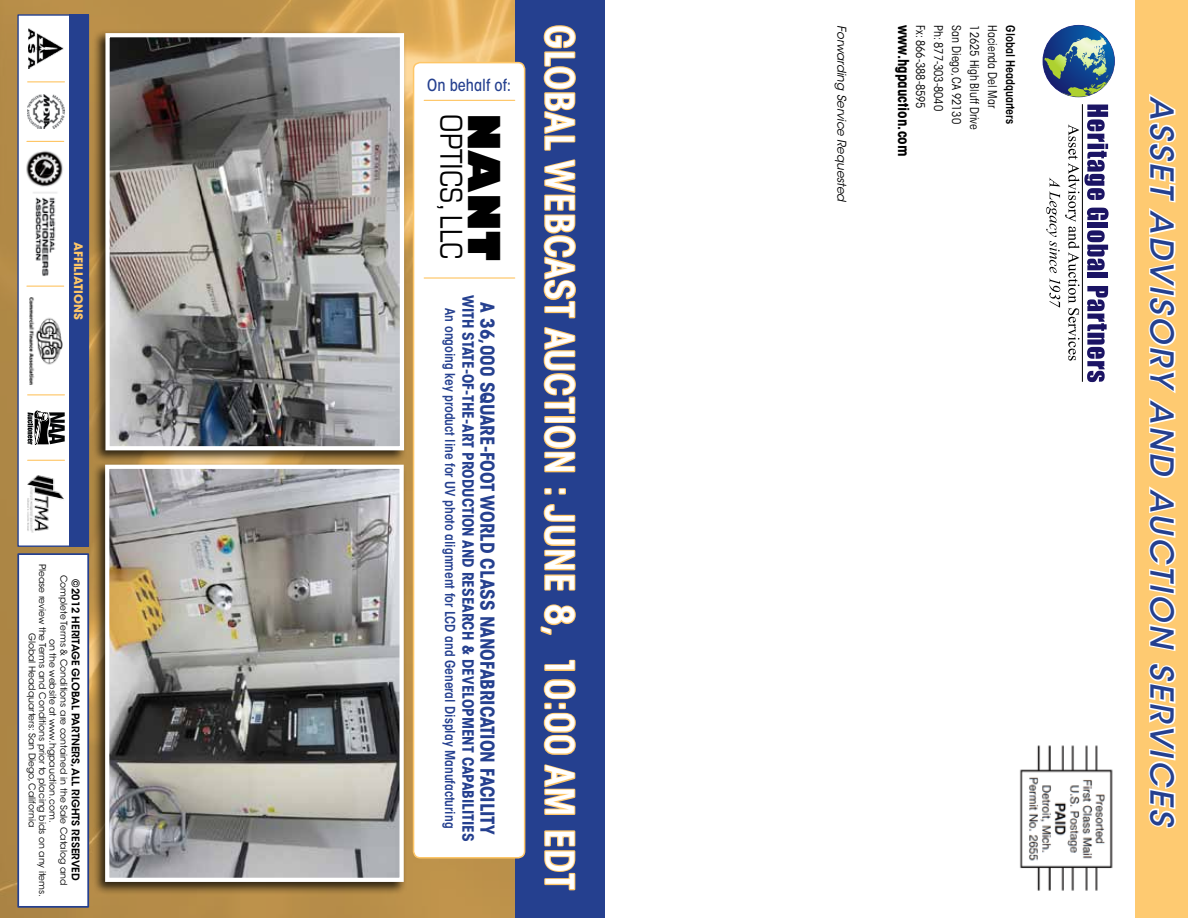
<style>
.page{position:relative;width:1188px;height:918px;background:#fff}
.page>*{position:absolute;margin:0;border:0;box-sizing:border-box;transform-origin:0 0}
.t1{font:800 42.75px "Gill Sans";color:#000}
.t2{font:600 condensed 39px "ITC Avant Garde Std";letter-spacing:.025em;color:#fff}
.t3{font:italic 500 31.5px "ITC Avant Garde Std";color:#25408f}
.t4{font:condensed 30.15px "Eurostile";color:#000}
.t5{font:700 condensed 19.05px "ITC Avant Garde Std";color:#25408f}
.t6{font:500 condensed 16.5px "ITC Avant Garde Std";color:#25408f}
.t7{font:700 condensed 15.45px "ITC Avant Garde Std";color:#25408f}
.t8{font:700 condensed 15px "ITC Avant Garde Std";color:#000}
.t9{font:600 condensed 13.65px "ITC Avant Garde Std";color:#25408f}
.t10{font:condensed 12px "ITC Avant Garde Std";color:#000}
.t11{font:italic 12px "ITC Avant Garde Std";color:#000}
.t12{font:600 condensed 12px "ITC Avant Garde Std";color:#000}
.t13{font:700 11.7px "ITC Avant Garde Std";color:#fec667}
.t14{font:600 10.5px "ITC Avant Garde Std";color:#000}
.t15{font:9.3px/10.6px "ITC Avant Garde Std";color:#000;text-align:center}
</style>
<div class="page">
<svg style="left:0;top:0;width:515px;height:918px;background:#bb914c"></svg>
<div style="left:17px;top:14px;width:72px;height:533px;background:#fff;border:1px solid #25408f"></div>
<div style="left:69px;top:14px;width:20px;height:533px;background:#25408f"></div>
<svg style="left:28px;top:410px;width:37px;height:35px"></svg>
<img style="left:26px;top:150px;width:37px;height:126px">
<img style="left:28px;top:29px;width:36px;height:40px">
<hr style="left:28px;top:81px;width:36px;height:1px;background:#fec667">
<hr style="left:27px;top:141px;width:37px;height:1px;background:#fec667">
<img style="left:27px;top:475px;width:37px;height:58px">
<hr style="left:27px;top:286px;width:37px;height:1px;background:#fec667">
<hr style="left:28px;top:460px;width:36px;height:1px;background:#fec667">
<hr style="left:28px;top:394px;width:36px;height:1px;background:#fec667">
<img style="left:29px;top:297px;width:34px;height:88px">
<img style="left:27px;top:94px;width:37px;height:35px">
<div style="left:1136px;top:0;width:52px;height:918px;background:#feca71"></div>
<img style="left:1019px;top:745px;width:94px;height:146px">
<svg style="left:1043px;top:25px;width:71px;height:72px"></svg>
<img style="left:1043px;top:36px;width:72px;height:58px">
<svg style="left:1046px;top:105px;width:63px;height:277px"></svg>
<hr style="left:1082px;top:104px;width:1px;height:278px;background:#000">
<div style="left:515px;top:0;width:90px;height:918px;background:#25408f"></div>
<svg style="left:543px;top:25px;width:33px;height:126px"></svg>
<svg style="left:543px;top:159px;width:33px;height:160px"></svg>
<svg style="left:543px;top:327px;width:33px;height:87px"></svg>
<div style="left:544px;top:416px;width:31px;height:7px;border:2px solid #fec667"></div>
<svg style="left:543px;top:425px;width:33px;height:48px"></svg>
<div style="left:559px;top:488px;width:7px;height:7px;border:2px solid #fec667"></div>
<div style="left:544px;top:488px;width:8px;height:7px;border:2px solid #fec667"></div>
<svg style="left:543px;top:504px;width:33px;height:87px"></svg>
<svg style="left:540px;top:604px;width:36px;height:32px"></svg>
<svg style="left:544px;top:659px;width:32px;height:12px"></svg>
<svg style="left:543px;top:679px;width:33px;height:21px"></svg>
<div style="left:559px;top:703px;width:7px;height:6px;border:2px solid #fec667"></div>
<div style="left:544px;top:703px;width:8px;height:6px;border:2px solid #fec667"></div>
<svg style="left:543px;top:712px;width:33px;height:43px"></svg>
<svg style="left:544px;top:764px;width:32px;height:51px"></svg>
<svg style="left:544px;top:830px;width:32px;height:61px"></svg>
<div style="left:414px;top:63px;width:111px;height:795px;background:#fff;border-radius:7px"></div>
<div style="left:413px;top:62px;width:112px;height:797px;border:2px solid #fec667;border-radius:7px"></div>
<div style="left:17px;top:553px;width:72px;height:355px;background:#fff;border:2px solid #25408f"></div>
<hr style="left:424px;top:100px;width:91px;height:1px;background:#fec667">
<hr style="left:424px;top:277px;width:91px;height:2px;background:#fec667">
<div style="left:92px;top:30px;width:315px;height:433px;background:#000;opacity:.75"></div>
<img style="left:110px;top:38px;width:289px;height:407px">
<div style="left:105px;top:33px;width:299px;height:417px;border:4px solid #fff"></div>
<div style="left:92px;top:461px;width:315px;height:434px;background:#000;opacity:.75"></div>
<img style="left:110px;top:470px;width:289px;height:407px">
<div style="left:105px;top:465px;width:299px;height:417px;border:4px solid #fff"></div>
<svg style="left:1148px;top:94px;width:28px;height:557px"></svg>
<svg style="left:1148px;top:663px;width:28px;height:166px"></svg>
<p class="t13" style="left:86px;top:242px;width:79px;rotate:90deg">AFFILIATIONS</p>
<p class="t15" style="left:69px;top:564px;width:334px;rotate:90deg">Complete Terms &amp; Conditions are contained in the Sale Catalog and<br>on the website at www.hgpauction.com.<br>Please review the Terms and Conditions prior to placing bids on any items.<br>Global Headquarters: San Diego, California</p>
<p class="t14" style="left:82px;top:579px;width:302px;rotate:90deg">©2012 HERITAGE GLOBAL PARTNERS, ALL RIGHTS RESERVED</p>
<h3 class="t6" style="left:427px;top:75px;width:86px">On behalf of:</h3>
<h3 class="t4" style="left:469px;top:114px;width:147px;rotate:90deg">OPTICS,LLC</h3>
<h1 class="t1" style="left:511px;top:113px;width:149px;rotate:90deg">NANT</h1>
<h3 class="t7" style="left:478px;top:295px;width:548px;rotate:90deg">with state-of-the-art production and research &amp; development capabilities</h3>
<h3 class="t5" style="left:500px;top:302px;width:534px;rotate:90deg">a 36,000 square-foot World Class Nanofabrication Facility</h3>
<h3 class="t9" style="left:459px;top:308px;width:522px;rotate:90deg">An ongoing key product line for UV photo alignment for LCD and General Display Manufacturing</h3>
<h2 class="t2" style="left:584px;top:25px;width:867px;rotate:90deg">Global Webcast Auction : JUNE 8, 10:00 am EDT</h2>
<p class="t11" style="left:849px;top:25px;width:178px;rotate:90deg">Forwarding Service Requested</p>
<h3 class="t8" style="left:913px;top:25px;width:133px;rotate:90deg">www.hgpauction.com</h3>
<p class="t10" style="left:928px;top:25px;width:85px;rotate:90deg">Fx: 866-388-8595</p>
<p class="t10" style="left:946px;top:25px;width:87px;rotate:90deg">Ph: 877-303-8040</p>
<p class="t10" style="left:964px;top:25px;width:100px;rotate:90deg">San Diego, CA 92130</p>
<p class="t10" style="left:982px;top:25px;width:106px;rotate:90deg">12625 High Bluff Drive</p>
<p class="t10" style="left:1000px;top:25px;width:84px;rotate:90deg">Hacienda Del Mar</p>
<p class="t12" style="left:1018px;top:25px;width:100px;rotate:90deg">Global Headquarters</p>
<h3 class="t3" style="left:1182px;top:96px;width:730px;rotate:90deg">ASSET ADVISORY AND AUCTION SERVICES</h3>
</div>
